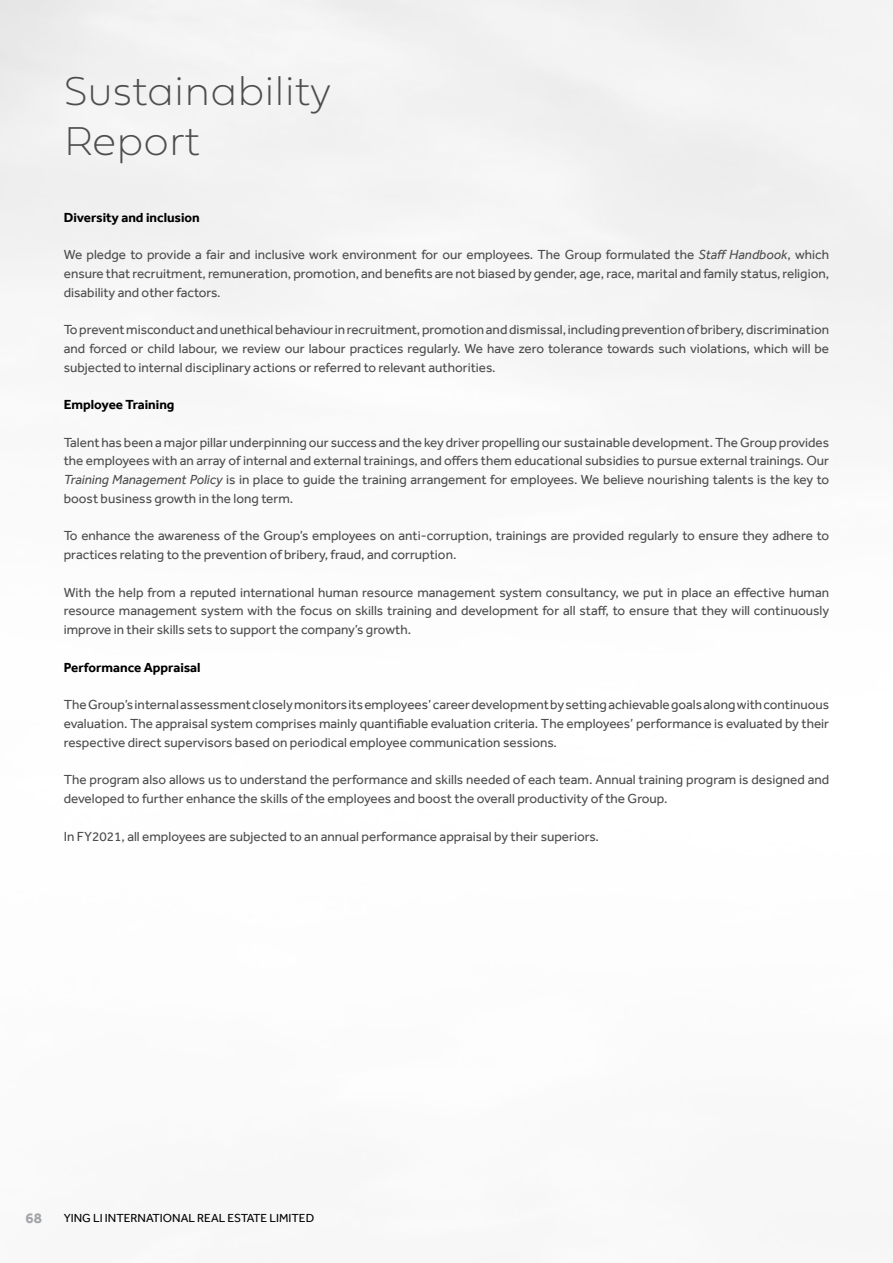
<style>
.page{position:relative;width:893px;height:1263px;background:#fff}
.page>*{position:absolute;margin:0;border:0;box-sizing:border-box;transform-origin:0 0}
.t1{font:42px/50.4px "Fieldwork Geo Hair";color:#4d4d4f}
.t2{font:700 15px "Effra";color:#a2a4a7}
.t3{font:13.5px/18.8px "Effra";color:#4d4d4f;text-align:justify}
.t4{font:700 13.5px "Effra";color:#000}
.t5{font:12px "Effra";color:#000}
.s1{font-style:italic}
</style>
<div class="page">
<h1 class="t1" style="left:64px;top:63px;width:269px">Sustainability<br>Report</h1>
<p class="t4" style="left:64px;top:209px;width:138px">Diversity and inclusion</p>
<p class="t3" style="left:64px;top:245px;width:767px">We pledge to provide a fair and inclusive work environment for our employees. The Group formulated the <span class="s1">Staff Handbook</span>, which ensure that recruitment, remuneration, promotion, and benefits are not biased by gender, age, race, marital and family status, religion, disability and other factors.</p>
<p class="t3" style="left:64px;top:320px;width:767px">To prevent misconduct and unethical behaviour in recruitment, promotion and dismissal, including prevention of bribery, discrimination and forced or child labour, we review our labour practices regularly. We have zero tolerance towards such violations, which will be subjected to internal disciplinary actions or referred to relevant authorities.</p>
<p class="t4" style="left:64px;top:397px;width:112px">Employee Training</p>
<p class="t3" style="left:64px;top:433px;width:767px">Talent has been a major pillar underpinning our success and the key driver propelling our sustainable development. The Group provides the employees with an array of internal and external trainings, and offers them educational subsidies to pursue external trainings. Our <span class="s1">Training Management Policy</span> is in place to guide the training arrangement for employees. We believe nourishing talents is the key to boost business growth in the long term.</p>
<p class="t3" style="left:64px;top:526px;width:767px">To enhance the awareness of the Group’s employees on anti-corruption, trainings are provided regularly to ensure they adhere to practices relating to the prevention of bribery, fraud, and corruption.</p>
<p class="t3" style="left:64px;top:583px;width:767px">With the help from a reputed international human resource management system consultancy, we put in place an effective human resource management system with the focus on skills training and development for all staff, to ensure that they will continuously improve in their skills sets to support the company’s growth.</p>
<p class="t4" style="left:64px;top:659px;width:138px">Performance Appraisal</p>
<p class="t3" style="left:64px;top:695px;width:767px">The Group’s internal assessment closely monitors its employees’ career development by setting achievable goals along with continuous evaluation. The appraisal system comprises mainly quantifiable evaluation criteria. The employees’ performance is evaluated by their respective direct supervisors based on periodical employee communication sessions.</p>
<p class="t3" style="left:64px;top:770px;width:767px">The program also allows us to understand the performance and skills needed of each team. Annual training program is designed and developed to further enhance the skills of the employees and boost the overall productivity of the Group.</p>
<p class="t3" style="left:64px;top:826px;width:536px">In FY2021, all employees are subjected to an annual performance appraisal by their superiors.</p>
<p class="t2" style="left:26px;top:1209px;width:18px">68</p>
<p class="t5" style="left:64px;top:1211px;width:252px">YING LI INTERNATIONAL REAL ESTATE LIMITED</p>
</div>
